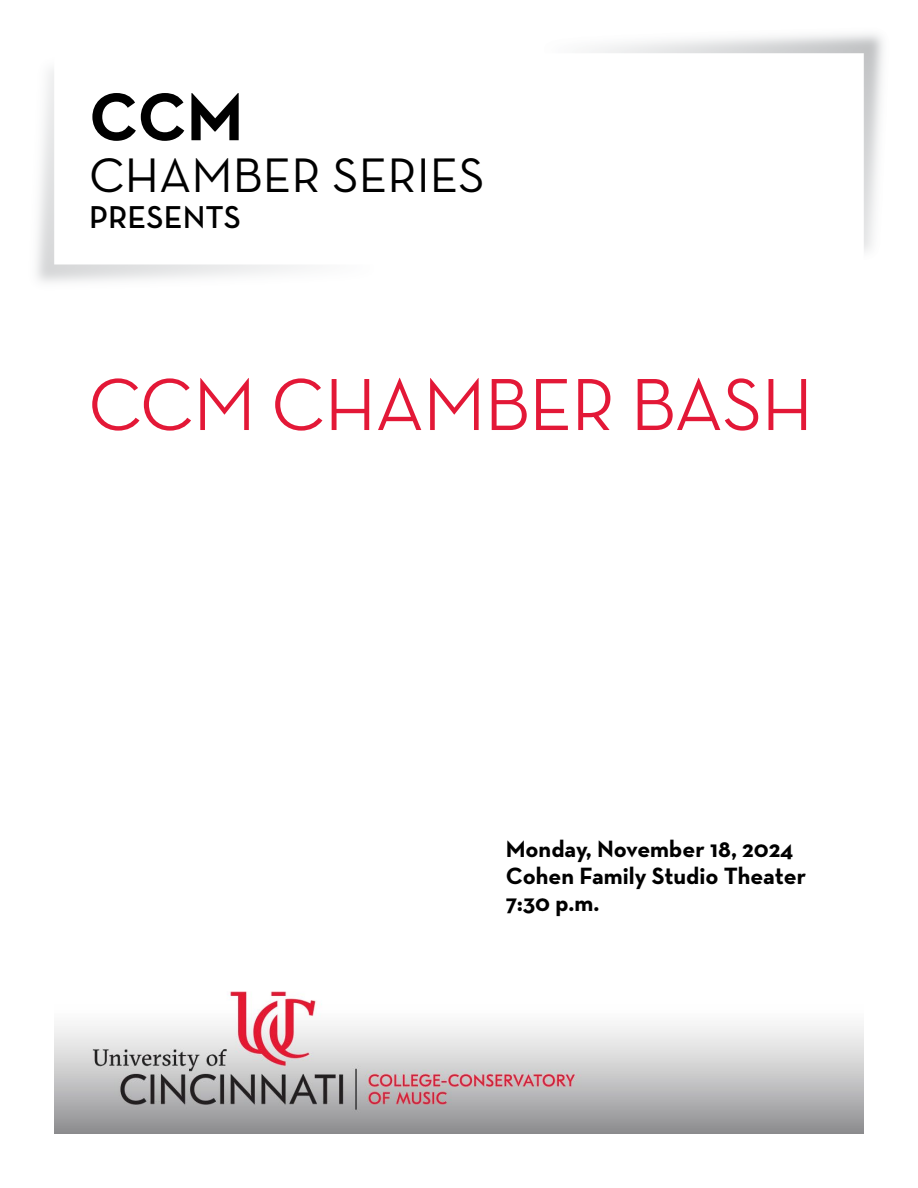
<style>
.page{position:relative;width:918px;height:1188px;background:#fff}
.page>*{position:absolute;margin:0;border:0;box-sizing:border-box;transform-origin:0 0}
.Concert_Title__H1{font:500 75px "Neutra Disp";color:#e31837}
.Page_Intro__H1{font:700 68.7px "Neutra Text";color:#000}
.Page_Intro__H1-2{font:49.35px "Neutra Text";color:#000}
.Page_Intro__H1-3{font:600 32.25px "Neutra Text";color:#000}
.Date_Venue_Time__H3{font:700 24px "Neutra Text";color:#000}
</style>
<div class="page">
<img style="left:54px;top:991px;width:810px;height:143px">
<img style="left:589px;top:34px;width:294px;height:218px">
<h1 class="Page_Intro__H1" style="left:89px;top:74px;width:156px">CCM</h1>
<h1 class="Page_Intro__H1-2" style="left:89px;top:145px;width:397px">CHAMBER SERIES</h1>
<h1 class="Page_Intro__H1-3" style="left:89px;top:197px;width:153px">PRESENTS</h1>
<h1 class="Concert_Title__H1" style="left:89px;top:363px;width:725px">CCM CHAMBER BASH</h1>
<h3 class="Date_Venue_Time__H3" style="left:506px;top:834px;width:289px">Monday, November 18, 2024</h3>
<h3 class="Date_Venue_Time__H3" style="left:506px;top:861px;width:302px">Cohen Family Studio Theater</h3>
<h3 class="Date_Venue_Time__H3" style="left:506px;top:888px;width:95px">7:30 p.m.</h3>
</div>
